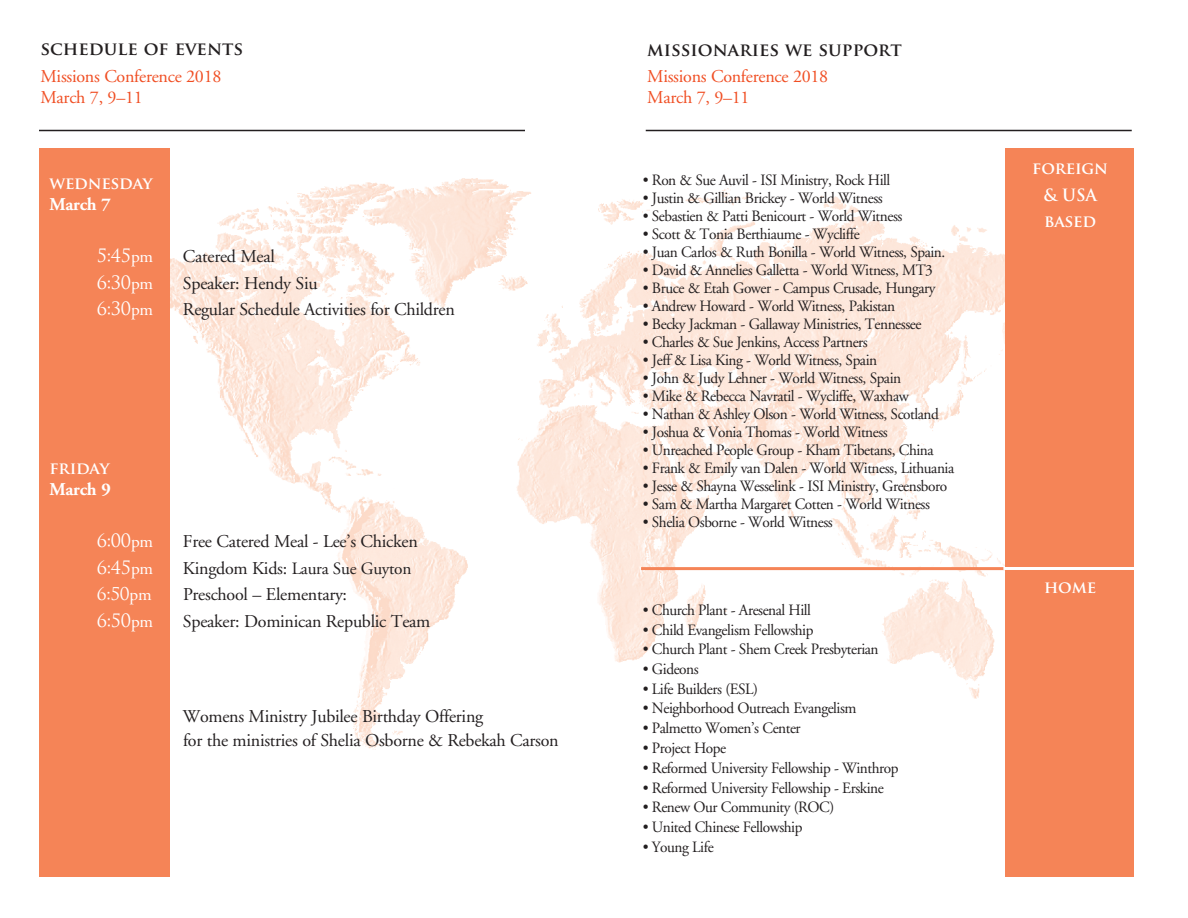
<style>
.page{position:relative;width:1188px;height:918px;background:#fff}
.page>*{position:absolute;margin:0;border:0;box-sizing:border-box;transform-origin:0 0}
.t1{font:18px/24px "Adobe Garamond";letter-spacing:-.015em;color:#231f20}
.t2{font:18px/21px "Adobe Garamond";letter-spacing:-.015em;color:#f04e23}
.t3{font:700 18px "Trajan Pro";color:#231f20}
.t4{font:18px "Trajan Pro";letter-spacing:-.015em;color:#fff}
.t5{font:700 18px "Adobe Garamond";letter-spacing:-.015em;color:#fff}
.t6{font:17.25px "Adobe Garamond";letter-spacing:-.015em;color:#231f20}
.t7{font:17.25px "Trajan Pro";color:#fff}
.t8{font:700 16.5px/26.4px "Trajan Pro";letter-spacing:-.015em;color:#fff;text-align:center}
.t9{font:15.75px "Adobe Garamond";letter-spacing:-.03em;color:#231f20}
.s1{font-family:"Adobe Garamond";font-size:17.25px}
.s2{font-size:18px}
.s3{font-family:"Adobe Garamond"}
</style>
<div class="page">
<img style="left:170px;top:168px;width:836px;height:602px">
<div style="left:39px;top:148px;width:131px;height:730px;background:#f58457"></div>
<div style="left:1006px;top:148px;width:128px;height:730px;background:#f58457"></div>
<hr style="left:39px;top:130px;width:486px;height:1px;background:#231f20">
<hr style="left:646px;top:130px;width:486px;height:1px;background:#231f20">
<hr style="left:641px;top:567px;width:490px;height:3px;background:#f58457">
<hr style="left:1003px;top:567px;width:131px;height:3px;background:#fff">
<p class="t3" style="left:41px;top:38px;width:204px">schedule of events</p>
<p class="t2" style="left:41px;top:66px;width:182px">Missions Conference 2018<br>March 7, 9–11</p>
<p class="t8" style="left:50px;top:170px;width:105px">wednesday</p>
<p class="t5" style="left:50px;top:194px;width:63px">March 7</p>
<p class="t4" style="left:97px;top:244px;width:58px">5:45<span class="s1">pm</span></p>
<p class="t1" style="left:183px;top:245px;width:93px">Catered Meal</p>
<p class="t4" style="left:97px;top:271px;width:58px">6:30<span class="s1">pm</span></p>
<p class="t1" style="left:183px;top:272px;width:136px">Speaker: Hendy Siu</p>
<p class="t4" style="left:97px;top:297px;width:58px">6:30<span class="s1">pm</span></p>
<p class="t1" style="left:183px;top:298px;width:273px">Regular Schedule Activities for Children</p>
<p class="t8" style="left:50px;top:455px;width:62px">friday</p>
<p class="t5" style="left:50px;top:479px;width:63px">March 9</p>
<p class="t4" style="left:97px;top:529px;width:58px">6:00<span class="s1">pm</span></p>
<p class="t1" style="left:183px;top:530px;width:236px">Free Catered Meal - Lee’s Chicken</p>
<p class="t4" style="left:97px;top:556px;width:58px">6:45<span class="s1">pm</span></p>
<p class="t6" style="left:183px;top:559px;width:230px"><span class="s2">Kingdom Kids:</span> Laura Sue Guyton</p>
<p class="t7" style="left:97px;top:583px;width:56px">6:50<span class="s3">pm</span></p>
<p class="t1" style="left:183px;top:583px;width:166px">Preschool – Elementary:</p>
<p class="t4" style="left:97px;top:609px;width:58px">6:50<span class="s1">pm</span></p>
<p class="t1" style="left:183px;top:609px;width:249px">Speaker: Dominican Republic Team</p>
<p class="t1" style="left:183px;top:704px;width:377px">Womens Ministry Jubilee Birthday Offering<br>for the ministries of Shelia Osborne &amp; Rebekah Carson</p>
<p class="t3" style="left:647px;top:38px;width:256px">missionaries we support</p>
<p class="t2" style="left:647px;top:66px;width:182px">Missions Conference 2018<br>March 7, 9–11</p>
<p class="t9" style="left:643px;top:172px;width:249px">• Ron &amp; Sue Auvil - ISI Ministry, Rock Hill</p>
<p class="t9" style="left:643px;top:190px;width:241px">• Justin &amp; Gillian Brickey - World Witness</p>
<p class="t9" style="left:643px;top:208px;width:261px">• Sebastien &amp; Patti Benicourt - World Witness</p>
<p class="t9" style="left:643px;top:226px;width:219px">• Scott &amp; Tonia Berthiaume - Wycliffe</p>
<p class="t9" style="left:643px;top:244px;width:304px">• Juan Carlos &amp; Ruth Bonilla - World Witness, Spain.</p>
<p class="t9" style="left:643px;top:262px;width:292px">• David &amp; Annelies Galletta - World Witness, MT3</p>
<p class="t9" style="left:643px;top:280px;width:294px">• Bruce &amp; Etah Gower - Campus Crusade, Hungary</p>
<p class="t9" style="left:643px;top:298px;width:254px">• Andrew Howard - World Witness, Pakistan</p>
<p class="t9" style="left:643px;top:316px;width:280px">• Becky Jackman - Gallaway Ministries, Tennessee</p>
<p class="t9" style="left:643px;top:334px;width:227px">• Charles &amp; Sue Jenkins, Access Partners</p>
<p class="t9" style="left:643px;top:352px;width:236px">• Jeff &amp; Lisa King - World Witness, Spain</p>
<p class="t9" style="left:643px;top:370px;width:260px">• John &amp; Judy Lehner - World Witness, Spain</p>
<p class="t9" style="left:643px;top:388px;width:268px">• Mike &amp; Rebecca Navratil - Wycliffe, Waxhaw</p>
<p class="t9" style="left:643px;top:406px;width:298px">• Nathan &amp; Ashley Olson - World Witness, Scotland</p>
<p class="t9" style="left:643px;top:424px;width:247px">• Joshua &amp; Vonia Thomas - World Witness</p>
<p class="t9" style="left:643px;top:442px;width:292px">• Unreached People Group - Kham Tibetans, China</p>
<p class="t9" style="left:643px;top:460px;width:313px">• Frank &amp; Emily van Dalen - World Witness, Lithuania</p>
<p class="t9" style="left:643px;top:478px;width:306px">• Jesse &amp; Shayna Wesselink - ISI Ministry, Greensboro</p>
<p class="t9" style="left:643px;top:496px;width:289px">• Sam &amp; Martha Margaret Cotten - World Witness</p>
<p class="t9" style="left:643px;top:514px;width:192px">• Shelia Osborne - World Witness</p>
<p class="t9" style="left:643px;top:602px;width:170px">• Church Plant - Aresenal Hill</p>
<p class="t9" style="left:643px;top:621px;width:172px">• Child Evangelism Fellowship</p>
<p class="t9" style="left:643px;top:641px;width:237px">• Church Plant - Shem Creek Presbyterian</p>
<p class="t9" style="left:643px;top:661px;width:58px">• Gideons</p>
<p class="t9" style="left:643px;top:680px;width:117px">• Life Builders (ESL)</p>
<p class="t9" style="left:643px;top:700px;width:215px">• Neighborhood Outreach Evangelism</p>
<p class="t9" style="left:643px;top:720px;width:159px">• Palmetto Women’s Center</p>
<p class="t9" style="left:643px;top:739px;width:85px">• Project Hope</p>
<p class="t9" style="left:643px;top:760px;width:257px">• Reformed University Fellowship - Winthrop</p>
<p class="t9" style="left:643px;top:779px;width:243px">• Reformed University Fellowship - Erskine</p>
<p class="t9" style="left:643px;top:799px;width:193px">• Renew Our Community (ROC)</p>
<p class="t9" style="left:643px;top:818px;width:161px">• United Chinese Fellowship</p>
<p class="t9" style="left:643px;top:838px;width:72px">• Young Life</p>
<p class="t8" style="left:1032px;top:155px;width:77px">foreign &amp; USA based</p>
<p class="t8" style="left:1044px;top:574px;width:53px">home</p>
</div>
